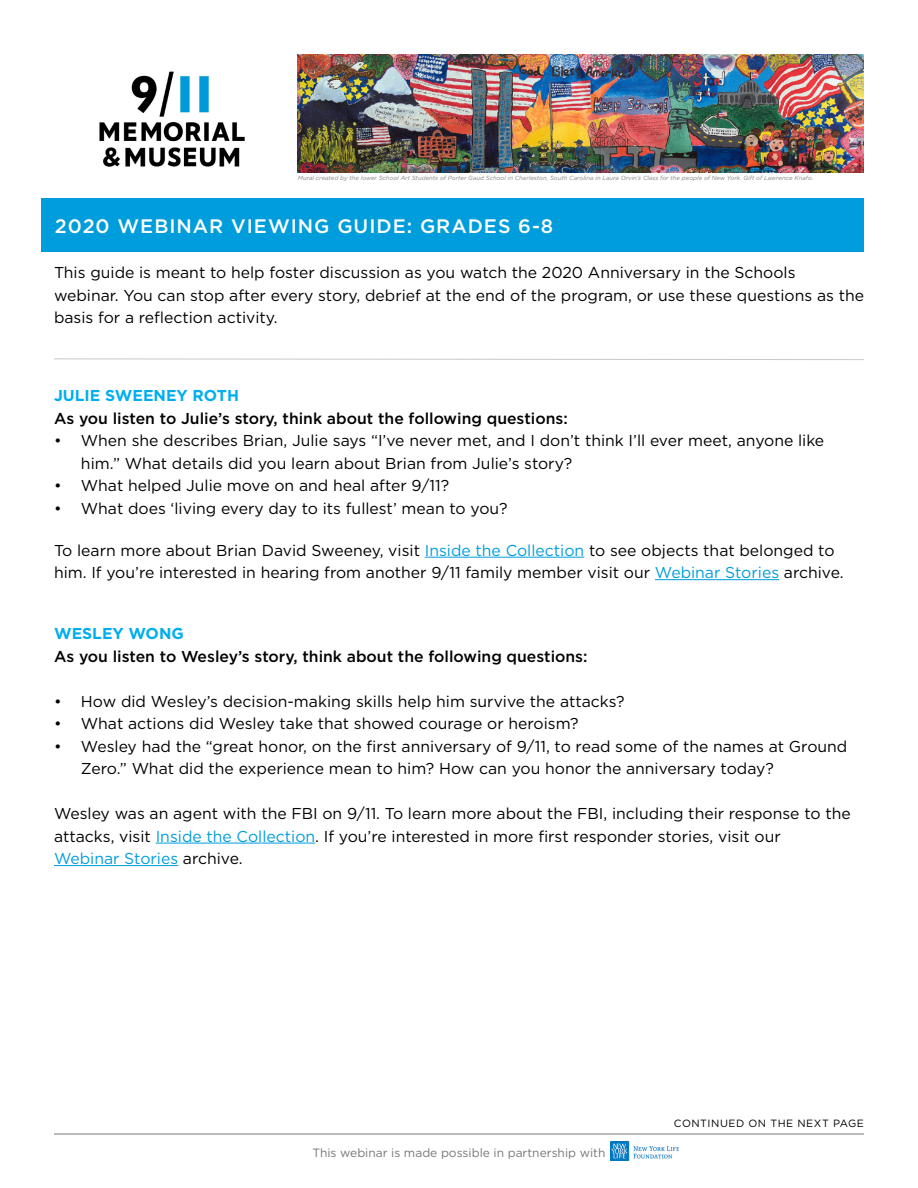
<style>
.page{position:relative;width:918px;height:1188px;background:#fff}
.page>*{position:absolute;margin:0;border:0;box-sizing:border-box;transform-origin:0 0}
.t1{font:500 19.5px "Gotham";letter-spacing:.05em;color:#fff}
.t2{font:15.75px/22.5px "Gotham";color:#000}
.t3{font:500 15.75px "Gotham";color:#000}
.t4{font:700 15.75px "Gotham";color:#00aeef}
.t5{font:12px "Gotham";color:#757779}
.t6{font:10.5px "Gotham";letter-spacing:.05em;color:#000}
.t7{font:italic 6px "Gotham";color:#808285}
.s1{color:#009ddc}
</style>
<div class="page">
<div style="left:41px;top:198px;width:823px;height:54px;background:#009ddc"></div>
<img style="left:298px;top:54px;width:566px;height:118px">
<hr style="left:425px;top:557px;width:159px;height:1px;background:#009ddc">
<hr style="left:655px;top:579px;width:124px;height:1px;background:#009ddc">
<hr style="left:156px;top:843px;width:159px;height:1px;background:#009ddc">
<hr style="left:54px;top:865px;width:124px;height:1px;background:#009ddc">
<svg style="left:54px;top:358px;width:810px;height:2px"></svg>
<img style="left:99px;top:71px;width:146px;height:96px">
<img style="left:610px;top:1141px;width:69px;height:19px">
<hr style="left:54px;top:1134px;width:810px;height:1px;background:#757779">
<p class="t7" style="left:298px;top:174px;width:517px">Mural created by the lower School Art Students of Porter Gaud School in Charleston, South Carolina in Laura Orvin’s Class for the people of New York. Gift of Lawrence Knafo.</p>
<p class="t1" style="left:55px;top:213px;width:500px">2020 WEBINAR VIEWING GUIDE: GRADES 6-8</p>
<p class="t2" style="left:54px;top:261px;width:812px">This guide is meant to help foster discussion as you watch the 2020 Anniversary in the Schools webinar. You can stop after every story, debrief at the end of the program, or use these questions as the basis for a reflection activity.</p>
<p class="t4" style="left:54px;top:385px;width:187px">JULIE SWEENEY ROTH</p>
<p class="t3" style="left:54px;top:408px;width:515px">As you listen to Julie’s story, think about the following questions:</p>
<p class="t2" style="left:81px;top:429px;width:745px;text-indent:-27px">• When she describes Brian, Julie says “I’ve never met, and I don’t think I’ll ever meet, anyone like him.” What details did you learn about Brian from Julie’s story?</p>
<p class="t2" style="left:54px;top:474px;width:397px">• What helped Julie move on and heal after 9/11?</p>
<p class="t2" style="left:54px;top:496px;width:455px">• What does ‘living every day to its fullest’ mean to you?</p>
<p class="t2" style="left:54px;top:538px;width:791px">To learn more about Brian David Sweeney, visit <span class="s1">Inside the Collection</span> to see objects that belonged to him. If you’re interested in hearing from another 9/11 family member visit our <span class="s1">Webinar Stories</span> archive.</p>
<p class="t4" style="left:54px;top:623px;width:131px">WESLEY WONG</p>
<p class="t3" style="left:54px;top:646px;width:535px">As you listen to Wesley’s story, think about the following questions:</p>
<p class="t2" style="left:54px;top:689px;width:572px">• How did Wesley’s decision-making skills help him survive the attacks?</p>
<p class="t2" style="left:54px;top:712px;width:526px">• What actions did Wesley take that showed courage or heroism?</p>
<p class="t2" style="left:81px;top:734px;width:768px;text-indent:-27px">• Wesley had the “great honor, on the first anniversary of 9/11, to read some of the names at Ground<br>Zero.” What did the experience mean to him? How can you honor the anniversary today?</p>
<p class="t2" style="left:54px;top:802px;width:798px">Wesley was an agent with the FBI on 9/11. To learn more about the FBI, including their response to the attacks, visit <span class="s1">Inside the Collection</span>. If you’re interested in more first responder stories, visit our<br><span class="s1">Webinar Stories</span> archive.</p>
<p class="t5" style="left:312px;top:1145px;width:295px">This webinar is made possible in partnership with</p>
<p class="t6" style="left:674px;top:1117px;width:192px">CONTINUED ON THE NEXT PAGE</p>
</div>
